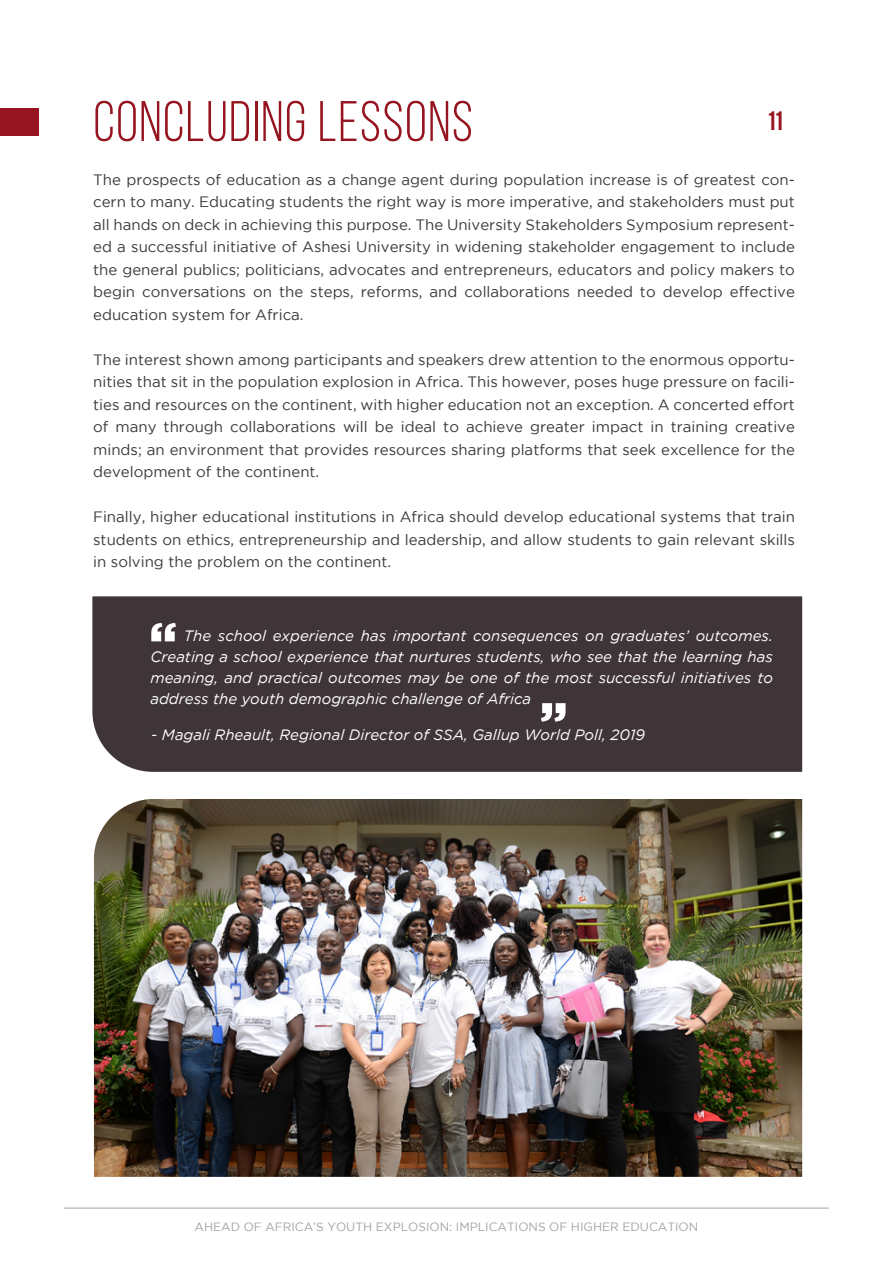
<style>
.page{position:relative;width:894px;height:1263px;background:#fff}
.page>*{position:absolute;margin:0;border:0;box-sizing:border-box;transform-origin:0 0}
.t1{font:57px "Bebas Neue";letter-spacing:.025em;color:#961320}
.t2{font:21px "Bebas";color:#961320}
.t3{font:15px/22.5px "Gotham";color:#3a3a3a;text-align:justify}
.t4{font:italic 15px/21px "Gotham";color:#fff;text-align:justify}
.t5{font:12px "Gotham";color:#a1a3a6}
.s1{color:#fff}
</style>
<div class="page">
<div style="left:92px;top:596px;width:710px;height:176px;background:#3f3538"></div>
<svg style="left:541px;top:703px;width:24px;height:18px"></svg>
<svg style="left:151px;top:623px;width:25px;height:18px"></svg>
<div style="left:0;top:108px;width:38px;height:28px;background:#961320"></div>
<hr style="left:64px;top:1208px;width:765px;height:1px;background:#a1a3a6">
<img style="left:93px;top:799px;width:709px;height:378px">
<h1 class="t1" style="left:93px;top:91px;width:381px">CONCLUDING LESSONS</h1>
<h2 class="t2" style="left:768px;top:106px;width:24px">11<span class="s1">05</span></h2>
<p class="t3" style="left:93px;top:168px;width:703px">The prospects of education as a change agent during population increase is of greatest con&shy;cern to many. Educating students the right way is more imperative, and stakeholders must put all hands on deck in achieving this purpose. The University Stakeholders Symposium represent&shy;ed a successful initiative of Ashesi University in widening stakeholder engagement to include the general publics; politicians, advocates and entrepreneurs, educators and policy makers to begin conversations on the steps, reforms, and collaborations needed to develop effective education system for Africa.</p>
<p class="t3" style="left:93px;top:348px;width:703px">The interest shown among participants and speakers drew attention to the enormous opportu&shy;nities that sit in the population explosion in Africa. This however, poses huge pressure on facili&shy;ties and resources on the continent, with higher education not an exception. A concerted effort of many through collaborations will be ideal to achieve greater impact in training creative minds; an environment that provides resources sharing platforms that seek excellence for the development of the continent.</p>
<p class="t3" style="left:93px;top:506px;width:703px">Finally, higher educational institutions in Africa should develop educational systems that train students on ethics, entrepreneurship and leadership, and allow students to gain relevant skills in solving the problem on the continent.</p>
<p class="t4" style="left:150px;top:625px;width:624px;text-indent:33px">The school experience has important consequences on graduates’ outcomes.<br>Creating a school experience that nurtures students, who see that the learning has meaning, and practical outcomes may be one of the most successful initiatives to address the youth demographic challenge of Africa</p>
<p class="t4" style="left:151px;top:725px;width:495px">- Magali Rheault, Regional Director of SSA, Gallup World Poll, 2019</p>
<p class="t5" style="left:195px;top:1220px;width:505px">AHEAD OF AFRICA’S YOUTH EXPLOSION: IMPLICATIONS OF HIGHER EDUCATION</p>
</div>
